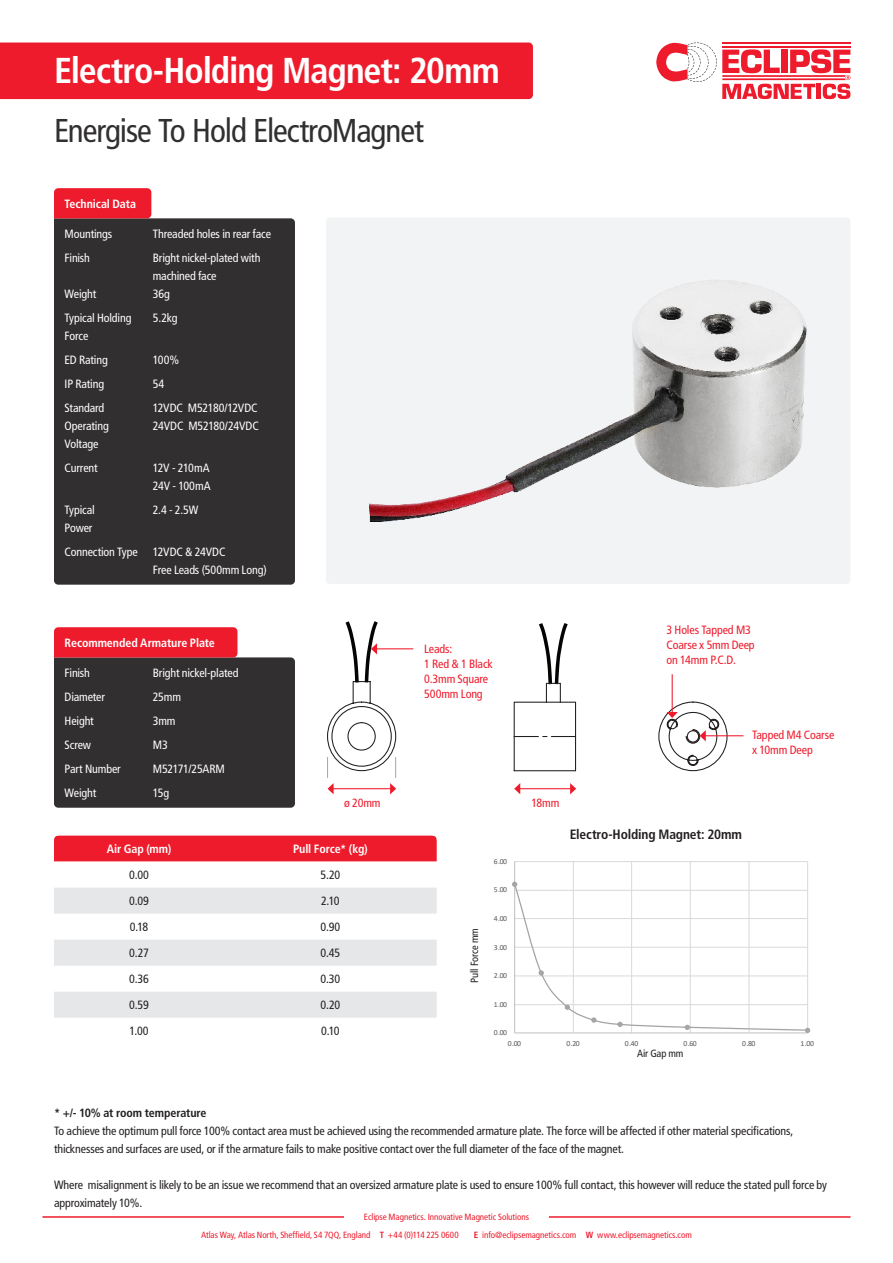
<style>
.page{position:relative;width:893px;height:1263px;background:#fff}
.page>*{position:absolute;margin:0;border:0;box-sizing:border-box;transform-origin:0 0}
.t1{font:700 condensed 36px "Frutiger";letter-spacing:-.03em;color:#fff}
.t2{font:condensed 33px "Frutiger";letter-spacing:-.03em;color:#312f30}
.t3{font:700 condensed 13.5px "Frutiger";letter-spacing:-.01em;color:#231f20}
.t4{font:condensed 12px/18px "Frutiger";letter-spacing:-.015em;color:#231f20}
.t5{font:condensed 12px/18px "Frutiger";letter-spacing:-.015em;color:#fff}
.t6{font:condensed 12px/15px "Frutiger";letter-spacing:-.01em;color:#ee1b2c}
.t7{font:700 condensed 12px "Frutiger";letter-spacing:-.01em;color:#fff}
.t8{font:700 condensed 12px "Frutiger";letter-spacing:-.01em;color:#231f20}
.t9{font:condensed 10.5px "Frutiger";letter-spacing:-.01em;color:#231f20}
.t10{font:condensed 9px/18px "Frutiger";letter-spacing:-.005em;color:#ee1b2c}
.t11{font:7.65px "Calibri";letter-spacing:-.06em;color:#595959}
.s1{font-weight:700}
</style>
<div class="page">
<div style="left:326px;top:217px;width:524px;height:367px;background:#f2f3f4;border-radius:4px"></div>
<div style="left:0;top:43px;width:533px;height:56px;background:#ee1b2c"></div>
<svg style="left:656px;top:43px;width:194px;height:56px"></svg>
<div style="left:54px;top:218px;width:241px;height:367px;background:#312f30"></div>
<div style="left:54px;top:188px;width:97px;height:30px;background:#ee1b2c"></div>
<hr style="left:43px;top:1216px;width:301px;height:1px;background:#ee1b2c">
<hr style="left:549px;top:1216px;width:301px;height:1px;background:#ee1b2c">
<div style="left:54px;top:836px;width:383px;height:26px;background:#ee1b2c"></div>
<svg style="left:54px;top:888px;width:383px;height:130px;fill:#e6e7e9"></svg>
<svg style="left:50px;top:831px;width:8px;height:9px"></svg>
<svg style="left:432px;top:831px;width:9px;height:9px"></svg>
<svg style="left:54px;top:627px;width:241px;height:181px;background:#523538"></svg>
<hr style="left:333px;top:788px;width:58px;height:1px;background:#ee1b2c">
<svg style="left:390px;top:783px;width:6px;height:11px"></svg>
<svg style="left:328px;top:783px;width:6px;height:11px"></svg>
<hr style="left:519px;top:788px;width:52px;height:1px;background:#ee1b2c">
<svg style="left:570px;top:783px;width:6px;height:11px"></svg>
<svg style="left:514px;top:783px;width:6px;height:11px"></svg>
<hr style="left:705px;top:735px;width:38px;height:1px;background:#ee1b2c">
<svg style="left:327px;top:621px;width:401px;height:156px"></svg>
<img style="left:370px;top:280px;width:437px;height:242px">
<svg style="left:512px;top:861px;width:299px;height:173px"></svg>
<p class="t1" style="left:54px;top:49px;width:447px">Electro-Holding Magnet: 20mm</p>
<p class="t2" style="left:54px;top:112px;width:371px">Energise To Hold ElectroMagnet</p>
<p class="t7" style="left:65px;top:196px;width:73px">Technical Data</p>
<p class="t5" style="left:65px;top:225px;width:49px">Mountings</p>
<p class="t5" style="left:65px;top:249px;width:27px">Finish</p>
<p class="t5" style="left:65px;top:285px;width:33px">Weight</p>
<p class="t5" style="left:65px;top:309px;width:68px">Typical Holding<br>Force</p>
<p class="t5" style="left:65px;top:351px;width:45px">ED Rating</p>
<p class="t5" style="left:65px;top:375px;width:41px">IP Rating</p>
<p class="t5" style="left:65px;top:399px;width:46px">Standard<br>Operating<br>Voltage</p>
<p class="t5" style="left:65px;top:459px;width:35px">Current</p>
<p class="t5" style="left:65px;top:501px;width:32px">Typical</p>
<p class="t5" style="left:65px;top:519px;width:29px">Power</p>
<p class="t5" style="left:65px;top:543px;width:75px">Connection Type</p>
<p class="t5" style="left:153px;top:225px;width:120px">Threaded holes in rear face</p>
<p class="t5" style="left:153px;top:249px;width:109px">Bright nickel-plated with</p>
<p class="t5" style="left:153px;top:267px;width:65px">machined face</p>
<p class="t5" style="left:153px;top:285px;width:19px">36g</p>
<p class="t5" style="left:153px;top:309px;width:26px">5.2kg</p>
<p class="t5" style="left:153px;top:351px;width:28px">100%</p>
<p class="t5" style="left:153px;top:375px;width:13px">54</p>
<p class="t5" style="left:153px;top:399px;width:106px">12VDC M52180/12VDC</p>
<p class="t5" style="left:153px;top:417px;width:107px">24VDC M52180/24VDC</p>
<p class="t5" style="left:153px;top:459px;width:58px">12V - 210mA</p>
<p class="t5" style="left:153px;top:477px;width:59px">24V - 100mA</p>
<p class="t5" style="left:153px;top:501px;width:47px">2.4 - 2.5W</p>
<p class="t5" style="left:153px;top:543px;width:74px">12VDC &amp; 24VDC</p>
<p class="t5" style="left:153px;top:561px;width:115px">Free Leads (500mm Long)</p>
<p class="t7" style="left:65px;top:636px;width:152px">Recommended Armature Plate</p>
<p class="t5" style="left:65px;top:664px;width:27px">Finish</p>
<p class="t5" style="left:65px;top:688px;width:42px">Diameter</p>
<p class="t5" style="left:65px;top:712px;width:31px">Height</p>
<p class="t5" style="left:65px;top:736px;width:28px">Screw</p>
<p class="t5" style="left:65px;top:760px;width:58px">Part Number</p>
<p class="t5" style="left:65px;top:784px;width:33px">Weight</p>
<p class="t5" style="left:153px;top:664px;width:87px">Bright nickel-plated</p>
<p class="t5" style="left:153px;top:688px;width:30px">25mm</p>
<p class="t5" style="left:153px;top:712px;width:24px">3mm</p>
<p class="t5" style="left:153px;top:736px;width:16px">M3</p>
<p class="t5" style="left:153px;top:760px;width:73px">M52171/25ARM</p>
<p class="t5" style="left:153px;top:784px;width:18px">15g</p>
<p class="t6" style="left:424px;top:642px;width:30px">Leads:</p>
<p class="t6" style="left:424px;top:657px;width:70px">1 Red &amp; 1 Black</p>
<p class="t6" style="left:424px;top:672px;width:66px">0.3mm Square</p>
<p class="t6" style="left:424px;top:687px;width:60px">500mm Long</p>
<p class="t6" style="left:344px;top:796px;width:38px">ø 20mm</p>
<p class="t6" style="left:531px;top:796px;width:29px">18mm</p>
<p class="t7" style="left:107px;top:842px;width:66px">Air Gap (mm)</p>
<p class="t7" style="left:293px;top:842px;width:76px">Pull Force* (kg)</p>
<p class="t4" style="left:129px;top:866px;width:21px">0.00</p>
<p class="t4" style="left:321px;top:866px;width:21px">5.20</p>
<p class="t4" style="left:129px;top:892px;width:21px">0.09</p>
<p class="t4" style="left:321px;top:892px;width:20px">2.10</p>
<p class="t4" style="left:130px;top:918px;width:20px">0.18</p>
<p class="t4" style="left:320px;top:918px;width:21px">0.90</p>
<p class="t4" style="left:129px;top:944px;width:21px">0.27</p>
<p class="t4" style="left:321px;top:944px;width:21px">0.45</p>
<p class="t4" style="left:129px;top:970px;width:21px">0.36</p>
<p class="t4" style="left:320px;top:970px;width:21px">0.30</p>
<p class="t4" style="left:129px;top:996px;width:21px">0.59</p>
<p class="t4" style="left:320px;top:996px;width:21px">0.20</p>
<p class="t4" style="left:129px;top:1022px;width:21px">1.00</p>
<p class="t4" style="left:321px;top:1022px;width:20px">0.10</p>
<p class="t9" style="left:468px;top:983px;width:56px;rotate:-90deg">Pull Force mm</p>
<p class="t11" style="left:494px;top:856px;width:15px">6.00</p>
<p class="t11" style="left:494px;top:884px;width:15px">5.00</p>
<p class="t11" style="left:494px;top:913px;width:15px">4.00</p>
<p class="t11" style="left:494px;top:942px;width:15px">3.00</p>
<p class="t11" style="left:494px;top:970px;width:15px">2.00</p>
<p class="t11" style="left:494px;top:999px;width:15px">1.00</p>
<p class="t11" style="left:494px;top:1028px;width:15px">0.00</p>
<p class="t6" style="left:666px;top:622px;width:90px">3 Holes Tapped M3<br>Coarse x 5mm Deep</p>
<p class="t6" style="left:666px;top:652px;width:71px">on 14mm P.C.D.</p>
<p class="t6" style="left:752px;top:728px;width:84px">Tapped M4 Coarse</p>
<p class="t6" style="left:752px;top:743px;width:62px">x 10mm Deep</p>
<p class="t3" style="left:570px;top:827px;width:174px">Electro-Holding Magnet: 20mm</p>
<p class="t11" style="left:508px;top:1038px;width:15px">0.00</p>
<p class="t11" style="left:566px;top:1038px;width:15px">0.20</p>
<p class="t11" style="left:625px;top:1038px;width:15px">0.40</p>
<p class="t11" style="left:683px;top:1038px;width:15px">0.60</p>
<p class="t11" style="left:742px;top:1038px;width:15px">0.80</p>
<p class="t11" style="left:801px;top:1038px;width:15px">1.00</p>
<p class="t9" style="left:637px;top:1048px;width:48px">Air Gap mm</p>
<p class="t8" style="left:54px;top:1106px;width:154px">* +/- 10% at room temperature</p>
<p class="t4" style="left:54px;top:1122px;width:741px">To achieve the optimum pull force 100% contact area must be achieved using the recommended armature plate. The force will be affected if other material specifications, thicknesses and surfaces are used, or if the armature fails to make positive contact over the full diameter of the face of the magnet.</p>
<p class="t4" style="left:54px;top:1176px;width:775px">Where misalignment is likely to be an issue we recommend that an oversized armature plate is used to ensure 100% full contact, this however will reduce the stated pull force by approximately 10%.</p>
<p class="t10" style="left:201px;top:1208px;width:329px;text-indent:163px">Eclipse Magnetics. Innovative Magnetic Solutions<br>Atlas Way, Atlas North, Sheffield, S4 7QQ, England <span class="s1">T</span> +44 (0)114 225 0600</p>
<p class="t10" style="left:474px;top:1226px;width:219px"><span class="s1">E</span> info@eclipsemagnetics.com <span class="s1">W</span> www.eclipsemagnetics.com</p>
</div>
